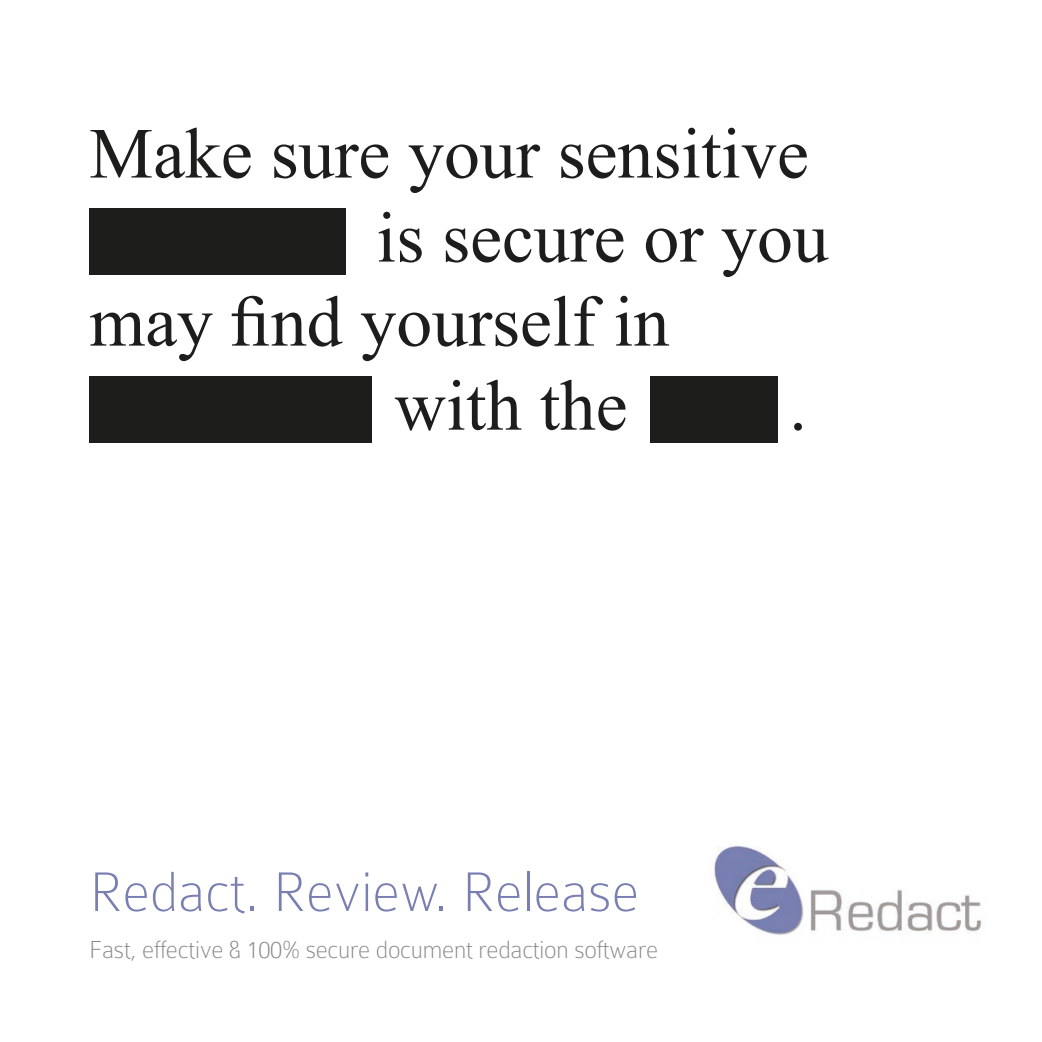
<style>
.page{position:relative;width:1042px;height:1042px;background:#fff}
.page>*{position:absolute;margin:0;border:0;box-sizing:border-box;transform-origin:0 0}
.t1{font:71.75px "Times New Roman";color:#1d1d1b}
.t2{font:100 59.5px "Colaborate";color:#797fb1}
.t3{font:100 26.25px "Colaborate";letter-spacing:-.01em;color:#878787}
</style>
<div class="page">
<div style="left:89px;top:208px;width:257px;height:67px;background:#1d1d1b"></div>
<div style="left:650px;top:376px;width:128px;height:67px;background:#1d1d1b"></div>
<div style="left:89px;top:376px;width:283px;height:67px;background:#1d1d1b"></div>
<img style="left:714px;top:845px;width:268px;height:90px">
<p class="t1" style="left:89px;top:105px;width:721px">Make sure your sensitive</p>
<p class="t1" style="left:376px;top:189px;width:454px">is secure or you</p>
<p class="t1" style="left:89px;top:273px;width:581px">may find yourself in</p>
<p class="t1" style="left:394px;top:357px;width:235px">with the</p>
<p class="t1" style="left:789px;top:357px;width:19px">.</p>
<p class="t2" style="left:89px;top:861px;width:551px">Redact. Review. Release</p>
<p class="t3" style="left:89px;top:936px;width:570px">Fast, effective &amp; 100% secure document redaction software</p>
</div>
